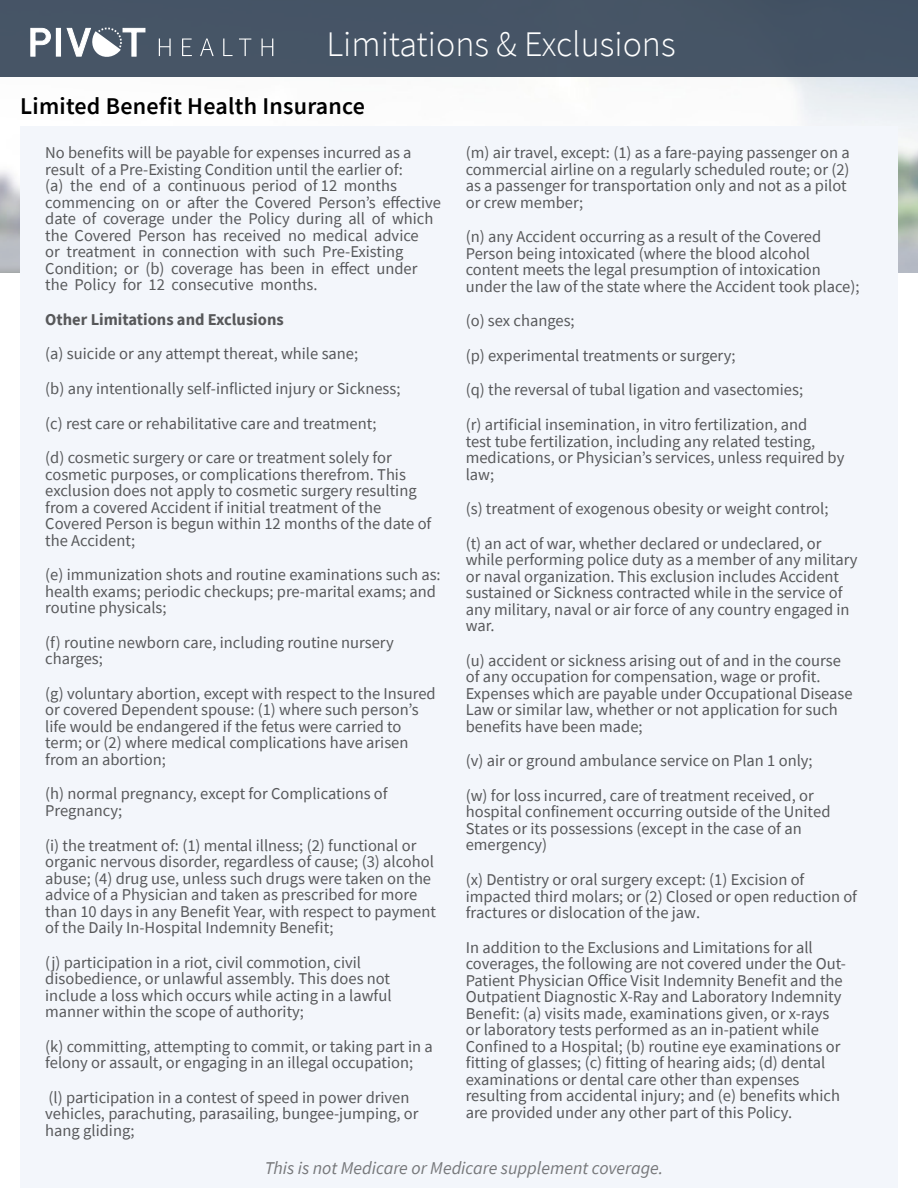
<style>
.page{position:relative;width:918px;height:1188px;background:#fff}
.page>*{position:absolute;margin:0;border:0;box-sizing:border-box;transform-origin:0 0}
.t1{font:300 36px "Source Sans Pro";color:#fff}
.Chapters{font:600 24px "Source Sans Pro";letter-spacing:.01em;color:#000}
.t2{font:italic 18px "Source Sans Pro";color:#57585a}
.t3{font:16.5px/16.5px "Source Sans Pro";color:#57585a}
.t4{font:700 16.5px "Source Sans Pro";color:#57585a}
</style>
<div class="page">
<div style="left:0;top:0;width:918px;height:77px;background:#465566"></div>
<svg style="left:31px;top:28px;width:20px;height:28px"></svg>
<div style="left:56px;top:28px;width:5px;height:28px;background:#fff"></div>
<svg style="left:67px;top:28px;width:78px;height:29px"></svg>
<svg style="left:159px;top:39px;width:12px;height:17px"></svg>
<svg style="left:182px;top:39px;width:10px;height:17px"></svg>
<svg style="left:200px;top:39px;width:14px;height:17px"></svg>
<svg style="left:223px;top:39px;width:10px;height:17px"></svg>
<svg style="left:239px;top:39px;width:12px;height:17px"></svg>
<svg style="left:262px;top:39px;width:11px;height:17px"></svg>
<div style="left:20px;top:126px;width:878px;height:1062px;background:#f3f6fb"></div>
<p class="t1" style="left:326px;top:22px;width:351px">Limitations &amp; Exclusions</p>
<p class="Chapters" style="left:20px;top:90px;width:346px">Limited Benefit Health Insurance</p>
<p class="t3" style="left:45px;top:144px;width:397px">No benefits will be payable for expenses incurred as a result of a Pre-Existing Condition until the earlier of:<br>(a) the end of a continuous period of 12 months commencing on or after the Covered Person’s effective date of coverage under the Policy during all of which the Covered Person has received no medical advice<br>or treatment in connection with such Pre-Existing Condition; or (b) coverage has been in effect under the Policy for 12 consecutive months.</p>
<p class="t4" style="left:45px;top:308px;width:240px">Other Limitations and Exclusions</p>
<p class="t3" style="left:45px;top:346px;width:314px">(a) suicide or any attempt thereat, while sane;</p>
<p class="t3" style="left:45px;top:380px;width:357px">(b) any intentionally self-inflicted injury or Sickness;</p>
<p class="t3" style="left:45px;top:415px;width:333px">(c) rest care or rehabilitative care and treatment;</p>
<p class="t3" style="left:45px;top:449px;width:388px">(d) cosmetic surgery or care or treatment solely for cosmetic purposes, or complications therefrom. This exclusion does not apply to cosmetic surgery resulting from a covered Accident if initial treatment of the Covered Person is begun within 12 months of the date of the Accident;</p>
<p class="t3" style="left:45px;top:566px;width:397px">(e) immunization shots and routine examinations such as: health exams; periodic checkups; pre-marital exams; and routine physicals;</p>
<p class="t3" style="left:45px;top:634px;width:350px">(f) routine newborn care, including routine nursery charges;</p>
<p class="t3" style="left:45px;top:685px;width:392px">(g) voluntary abortion, except with respect to the Insured or covered Dependent spouse: (1) where such person’s life would be endangered if the fetus were carried to term; or (2) where medical complications have arisen from an abortion;</p>
<p class="t3" style="left:45px;top:786px;width:344px">(h) normal pregnancy, except for Complications of<br>Pregnancy;</p>
<p class="t3" style="left:45px;top:837px;width:392px">(i) the treatment of: (1) mental illness; (2) functional or organic nervous disorder, regardless of cause; (3) alcohol abuse; (4) drug use, unless such drugs were taken on the advice of a Physician and taken as prescribed for more than 10 days in any Benefit Year, with respect to payment of the Daily In-Hospital Indemnity Benefit;</p>
<p class="t3" style="left:45px;top:954px;width:348px">(j) participation in a riot, civil commotion, civil disobedience, or unlawful assembly. This does not include a loss which occurs while acting in a lawful manner within the scope of authority;</p>
<p class="t3" style="left:45px;top:1038px;width:389px">(k) committing, attempting to commit, or taking part in a felony or assault, or engaging in an illegal occupation;</p>
<p class="t3" style="left:45px;top:1089px;width:375px">(l) participation in a contest of speed in power driven vehicles, parachuting, parasailing, bungee-jumping, or hang gliding;</p>
<p class="t3" style="left:466px;top:144px;width:385px">(m) air travel, except: (1) as a fare-paying passenger on a commercial airline on a regularly scheduled route; or (2) as a passenger for transportation only and not as a pilot or crew member;</p>
<p class="t3" style="left:466px;top:228px;width:395px">(n) any Accident occurring as a result of the Covered Person being intoxicated (where the blood alcohol content meets the legal presumption of intoxication under the law of the state where the Accident took place);</p>
<p class="t3" style="left:466px;top:312px;width:111px">(o) sex changes;</p>
<p class="t3" style="left:466px;top:347px;width:271px">(p) experimental treatments or surgery;</p>
<p class="t3" style="left:466px;top:382px;width:339px">(q) the reversal of tubal ligation and vasectomies;</p>
<p class="t3" style="left:466px;top:416px;width:380px">(r) artificial insemination, in vitro fertilization, and<br>test tube fertilization, including any related testing, medications, or Physician’s services, unless required by law;</p>
<p class="t3" style="left:466px;top:500px;width:364px">(s) treatment of exogenous obesity or weight control;</p>
<p class="t3" style="left:466px;top:535px;width:393px">(t) an act of war, whether declared or undeclared, or while performing police duty as a member of any military or naval organization. This exclusion includes Accident sustained or Sickness contracted while in the service of any military, naval or air force of any country engaged in war.</p>
<p class="t3" style="left:466px;top:652px;width:388px">(u) accident or sickness arising out of and in the course of any occupation for compensation, wage or profit.<br>Expenses which are payable under Occupational Disease Law or similar law, whether or not application for such benefits have been made;</p>
<p class="t3" style="left:466px;top:743px;width:350px;line-height:34.7px">(v) air or ground ambulance service on Plan 1 only; (w) for loss incurred, care of treatment received, or</p>
<p class="t3" style="left:466px;top:804px;width:366px">hospital confinement occurring outside of the United<br>States or its possessions (except in the case of an emergency)</p>
<p class="t3" style="left:466px;top:871px;width:393px">(x) Dentistry or oral surgery except: (1) Excision of impacted third molars; or (2) Closed or open reduction of fractures or dislocation of the jaw.</p>
<p class="t3" style="left:466px;top:939px;width:382px">In addition to the Exclusions and Limitations for all coverages, the following are not covered under the Out-Patient Physician Office Visit Indemnity Benefit and the Outpatient Diagnostic X-Ray and Laboratory Indemnity Benefit: (a) visits made, examinations given, or x-rays or laboratory tests performed as an in-patient while Confined to a Hospital; (b) routine eye examinations or fitting of glasses; (c) fitting of hearing aids; (d) dental examinations or dental care other than expenses resulting from accidental injury; and (e) benefits which are provided under any other part of this Policy.</p>
<p class="t2" style="left:264px;top:1156px;width:400px">This is not Medicare or Medicare supplement coverage.</p>
</div>
